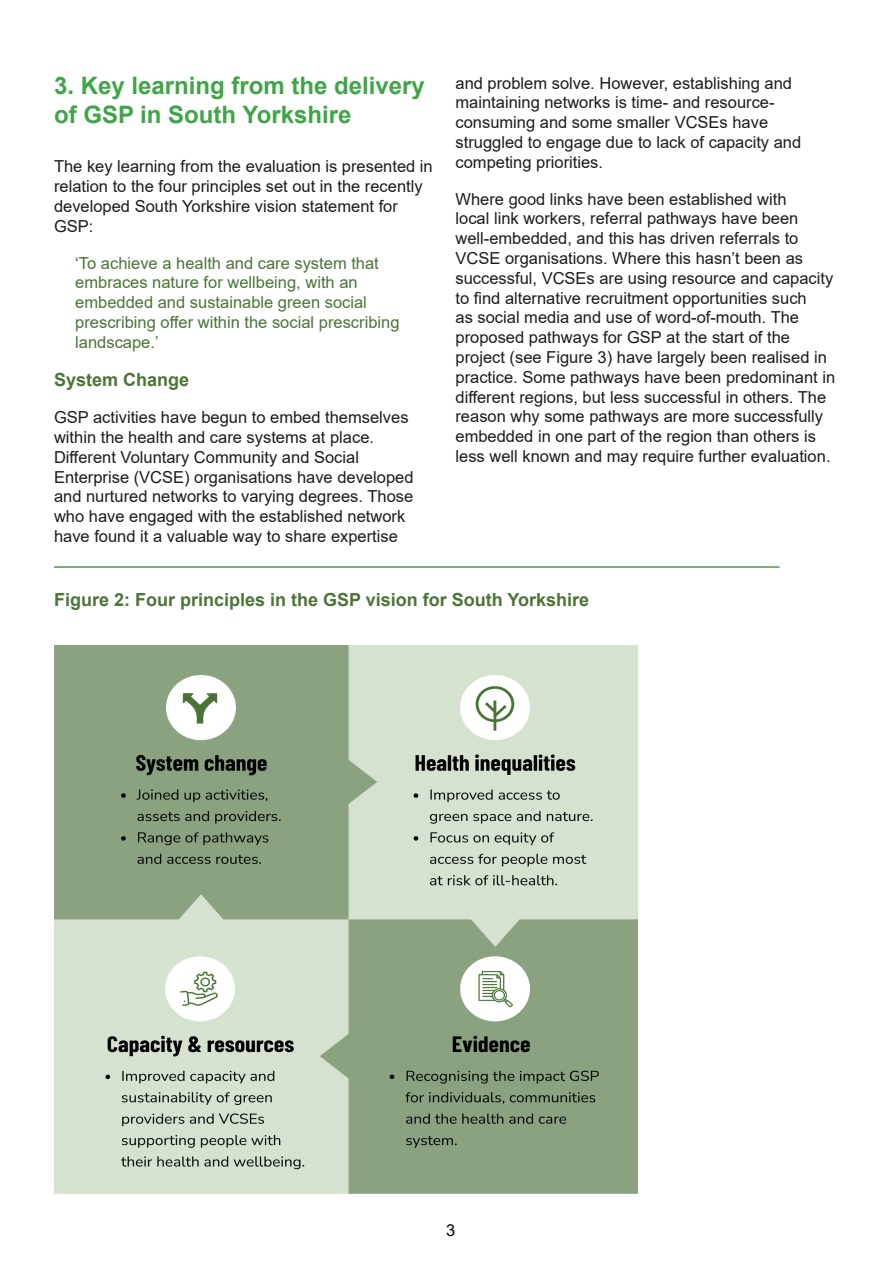
<style>
.page{position:relative;width:893px;height:1263px;background:#fff}
.page>*{position:absolute;margin:0;border:0;box-sizing:border-box;transform-origin:0 0}
.Heading_1{font:700 24px/28.8px "Arial";color:#3fa548}
.Figure_heading{font:700 18px "Arial";color:#4b7436}
.Heading_2{font:700 18px "Arial";color:#4b7436}
.t1{font:16.5px/19.8px "Arial";color:#1c1c1b}
.t2{font:16.5px/19.8px "Arial";color:#4b7436}
.t3{font:16.5px "Arial";color:#020304}
</style>
<div class="page">
<hr style="left:54px;top:566px;width:726px;height:2px;background:#3fa548">
<img style="left:54px;top:646px;width:584px;height:548px">
<p class="Heading_1" style="left:54px;top:71px;width:372px">3. Key learning from the delivery of GSP in South Yorkshire</p>
<p class="t1" style="left:54px;top:157px;width:380px">The key learning from the evaluation is presented in relation to the four principles set out in the recently developed South Yorkshire vision statement for GSP:</p>
<p class="t2" style="left:75px;top:253px;width:326px">‘To achieve a health and care system that embraces nature for wellbeing, with an embedded and sustainable green social prescribing offer within the social prescribing landscape.’</p>
<p class="Heading_2" style="left:54px;top:367px;width:137px">System Change</p>
<p class="t1" style="left:54px;top:407px;width:361px">GSP activities have begun to embed themselves within the health and care systems at place.<br>Different Voluntary Community and Social Enterprise (VCSE) organisations have developed and nurtured networks to varying degrees. Those who have engaged with the established network have found it a valuable way to share expertise</p>
<p class="t1" style="left:455px;top:73px;width:347px">and problem solve. However, establishing and maintaining networks is time- and resource&shy;consuming and some smaller VCSEs have struggled to engage due to lack of capacity and competing priorities.</p>
<p class="t1" style="left:455px;top:189px;width:381px">Where good links have been established with<br>local link workers, referral pathways have been well-embedded, and this has driven referrals to VCSE organisations. Where this hasn’t been as successful, VCSEs are using resource and capacity to find alternative recruitment opportunities such<br>as social media and use of word-of-mouth. The proposed pathways for GSP at the start of the project (see Figure 3) have largely been realised in practice. Some pathways have been predominant in different regions, but less successful in others. The reason why some pathways are more successfully embedded in one part of the region than others is less well known and may require further evaluation.</p>
<p class="Figure_heading" style="left:54px;top:587px;width:537px">Figure 2: Four principles in the GSP vision for South Yorkshire</p>
<p class="t3" style="left:446px;top:1219px;width:11px">3</p>
</div>
